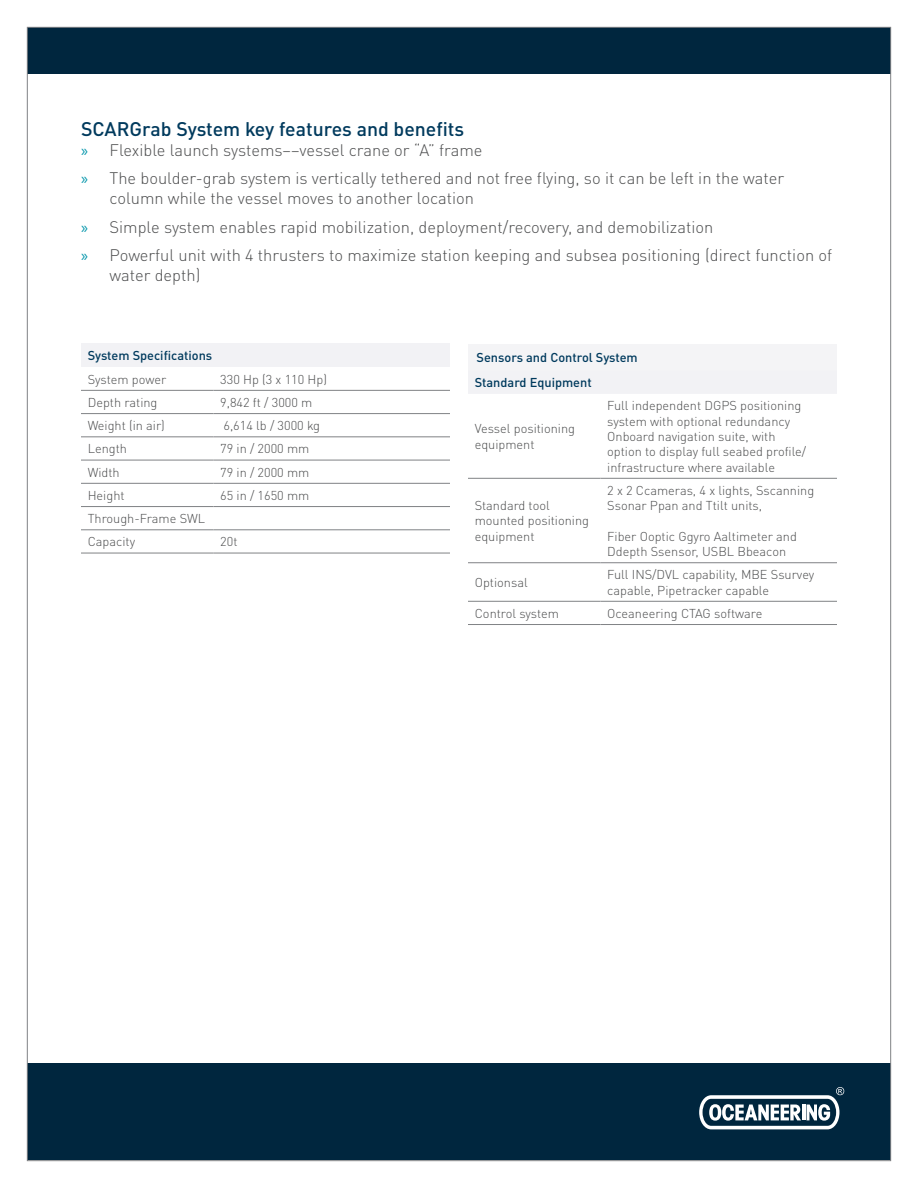
<style>
.page{position:relative;width:918px;height:1188px;background:#fff}
.page>*{position:absolute;margin:0;border:0;box-sizing:border-box;transform-origin:0 0}
.Ingress_features_tec{font:500 19.5px "DINOT";color:#003a5d}
.t1{font:300 16.5px/19.8px "DINOT";color:#4b4c4d}
.Table_-_Text{font:300 12.75px/15.3px "DINOT";color:#4b4c4d}
.Table_-_Header{font:500 12.75px "DINOT";color:#003a5d}
.s1{font-family:"Myriad Pro";font-weight:400;color:#0095aa}
</style>
<div class="page">
<div style="left:27px;top:28px;width:864px;height:46px;background:#00263e"></div>
<div style="left:27px;top:1064px;width:864px;height:96px;background:#00263e"></div>
<svg style="left:699px;top:1087px;width:145px;height:42px"></svg>
<hr style="left:802px;top:1105px;width:3px;height:15px;background:#fff">
<div style="left:81px;top:344px;width:369px;height:23px;background:#f2f2f5"></div>
<hr style="left:81px;top:413px;width:132px;height:1px;background:#808285">
<hr style="left:213px;top:413px;width:237px;height:1px;background:#808285">
<hr style="left:81px;top:437px;width:132px;height:1px;background:#808285">
<hr style="left:213px;top:437px;width:237px;height:1px;background:#808285">
<hr style="left:81px;top:460px;width:132px;height:1px;background:#808285">
<hr style="left:213px;top:460px;width:237px;height:1px;background:#808285">
<hr style="left:81px;top:483px;width:132px;height:1px;background:#808285">
<hr style="left:213px;top:483px;width:237px;height:1px;background:#808285">
<hr style="left:81px;top:506px;width:132px;height:1px;background:#808285">
<hr style="left:213px;top:506px;width:237px;height:1px;background:#808285">
<hr style="left:81px;top:530px;width:132px;height:1px;background:#808285">
<hr style="left:213px;top:530px;width:237px;height:1px;background:#808285">
<hr style="left:81px;top:390px;width:132px;height:1px;background:#808285">
<hr style="left:81px;top:553px;width:132px;height:1px;background:#808285">
<hr style="left:213px;top:390px;width:237px;height:1px;background:#808285">
<hr style="left:213px;top:553px;width:237px;height:1px;background:#808285">
<div style="left:468px;top:344px;width:369px;height:27px;background:#f4f4f6"></div>
<div style="left:468px;top:371px;width:369px;height:23px;background:#f2f2f5"></div>
<hr style="left:468px;top:478px;width:132px;height:1px;background:#808285">
<hr style="left:468px;top:562px;width:132px;height:1px;background:#808285">
<hr style="left:468px;top:601px;width:132px;height:1px;background:#808285">
<hr style="left:468px;top:624px;width:132px;height:1px;background:#808285">
<hr style="left:600px;top:478px;width:237px;height:1px;background:#808285">
<hr style="left:600px;top:562px;width:237px;height:1px;background:#808285">
<hr style="left:600px;top:601px;width:237px;height:1px;background:#808285">
<hr style="left:600px;top:624px;width:237px;height:1px;background:#808285">
<p class="Ingress_features_tec" style="left:81px;top:117px;width:385px">SCARGrab System key features and benefits</p>
<p class="t1" style="left:81px;top:140px;width:403px"><span class="s1">»</span> Flexible launch systems––vessel crane or “A” frame</p>
<p class="t1" style="left:110px;top:169px;width:676px;text-indent:-28px"><span class="s1">»</span> The boulder-grab system is vertically tethered and not free flying, so it can be left in the water column while the vessel moves to another location</p>
<p class="t1" style="left:81px;top:217px;width:634px"><span class="s1">»</span> Simple system enables rapid mobilization, deployment/recovery, and demobilization</p>
<p class="t1" style="left:110px;top:245px;width:724px;text-indent:-28px"><span class="s1">»</span> Powerful unit with 4 thrusters to maximize station keeping and subsea positioning (direct function of water depth)</p>
<p class="Table_-_Header" style="left:88px;top:348px;width:126px">System Specifications</p>
<p class="Table_-_Text" style="left:88px;top:371px;width:80px">System power</p>
<p class="Table_-_Text" style="left:220px;top:371px;width:108px">330 Hp (3 x 110 Hp)</p>
<p class="Table_-_Text" style="left:88px;top:394px;width:71px">Depth rating</p>
<p class="Table_-_Text" style="left:220px;top:394px;width:94px">9,842 ft / 3000 m</p>
<p class="Table_-_Text" style="left:88px;top:418px;width:79px">Weight (in air)</p>
<p class="Table_-_Text" style="left:223px;top:418px;width:98px">6,614 lb / 3000 kg</p>
<p class="Table_-_Text" style="left:88px;top:441px;width:41px">Length</p>
<p class="Table_-_Text" style="left:220px;top:441px;width:91px">79 in / 2000 mm</p>
<p class="Table_-_Text" style="left:88px;top:464px;width:34px">Width</p>
<p class="Table_-_Text" style="left:220px;top:464px;width:91px">79 in / 2000 mm</p>
<p class="Table_-_Text" style="left:88px;top:487px;width:38px">Height</p>
<p class="Table_-_Text" style="left:220px;top:487px;width:91px">65 in / 1650 mm</p>
<p class="Table_-_Text" style="left:88px;top:511px;width:119px">Through-Frame SWL</p>
<p class="Table_-_Text" style="left:88px;top:534px;width:49px">Capacity</p>
<p class="Table_-_Text" style="left:220px;top:534px;width:19px">20t</p>
<p class="Table_-_Header" style="left:477px;top:349px;width:163px">Sensors and Control System</p>
<p class="Table_-_Header" style="left:475px;top:374px;width:119px">Standard Equipment</p>
<p class="Table_-_Text" style="left:475px;top:421px;width:102px">Vessel positioning equipment</p>
<p class="Table_-_Text" style="left:607px;top:398px;width:196px">Full independent DGPS positioning system with optional redundancy</p>
<p class="Table_-_Text" style="left:607px;top:429px;width:201px">Onboard navigation suite, with option to display full seabed profile/ infrastructure where available</p>
<p class="Table_-_Text" style="left:475px;top:498px;width:116px">Standard tool mounted positioning equipment</p>
<p class="Table_-_Text" style="left:607px;top:482px;width:209px">2 x 2 Ccameras, 4 x lights, Sscanning<br>Ssonar Ppan and Ttilt units,</p>
<p class="Table_-_Text" style="left:607px;top:528px;width:191px">Fiber Ooptic Ggyro Aaltimeter and<br>Ddepth Ssensor, USBL Bbeacon</p>
<p class="Table_-_Text" style="left:475px;top:575px;width:54px">Optionsal</p>
<p class="Table_-_Text" style="left:607px;top:567px;width:209px">Full INS/DVL capability, MBE Ssurvey capable, Pipetracker capable</p>
<p class="Table_-_Text" style="left:475px;top:605px;width:86px">Control system</p>
<p class="Table_-_Text" style="left:607px;top:605px;width:157px">Oceaneering CTAG software</p>
</div>
